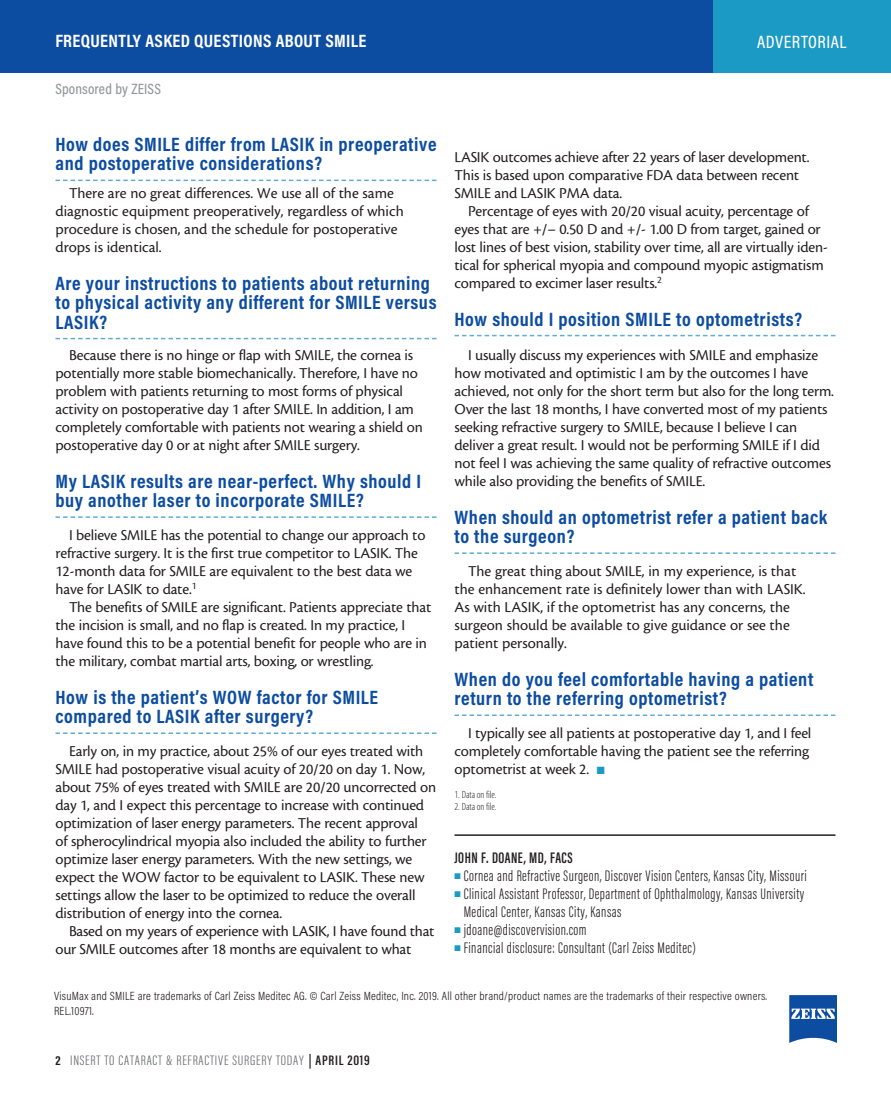
<style>
.page{position:relative;width:891px;height:1094px;background:#fff}
.page>*{position:absolute;margin:0;border:0;box-sizing:border-box;transform-origin:0 0}
.subhead{font:700 19.5px/19.5px "Acumin Pro Cond";letter-spacing:.03em;color:#0d4da1}
.Supp_Headline{font:700 18px "Acumin Pro Cond";letter-spacing:.02em;color:#fff}
.Supp_Headline-2{font:500 18px "Acumin Pro Cond";letter-spacing:.03em;color:#fff}
.body{font:15.75px/18px "Cronos MM 408 10";letter-spacing:-.01em;color:#231f20}
.bio_info{font:300 15.75px/18px "Acumin Pro Extra Cond";letter-spacing:.03em;color:#231f20}
.bio_name{font:600 15.75px "Acumin Pro Extra Cond";letter-spacing:.03em;color:#231f20}
.Supp_Byline{font:500 15px "Acumin Pro Cond";letter-spacing:.01em;color:#939598}
.t1{font:300 14.1px "Acumin Pro Extra Cond";letter-spacing:.05em;color:#6c6d70;scale:1.11 1}
.body-2{font:300 12px/15px "Acumin Pro Cond";letter-spacing:.02em;color:#231f20}
.footnote{font:10.5px "Myriad MM 215 300";color:#231f20}
.s1{color:#1a9ac5}
.s2{font-weight:700;font-size:13.35px;color:#231f20}
.s3{font-weight:600;color:#231f20}
</style>
<div class="page">
<div style="left:713px;top:0;width:178px;height:72px;background:#1a9ac5"></div>
<div style="left:0;top:0;width:713px;height:72px;background:#0d4da1"></div>
<svg style="left:56px;top:180px;width:380px;height:1px"></svg>
<svg style="left:56px;top:338px;width:380px;height:1px"></svg>
<svg style="left:56px;top:516px;width:380px;height:2px"></svg>
<svg style="left:56px;top:732px;width:380px;height:2px"></svg>
<svg style="left:454px;top:335px;width:382px;height:1px"></svg>
<svg style="left:454px;top:552px;width:382px;height:2px"></svg>
<svg style="left:454px;top:714px;width:382px;height:2px"></svg>
<hr style="left:454px;top:834px;width:382px;height:2px;background:#231f20">
<svg style="left:789px;top:995px;width:48px;height:47px"></svg>
<p class="Supp_Headline" style="left:55px;top:29px;width:313px">FREQUENTLY ASKED QUESTIONS ABOUT SMILE</p>
<p class="Supp_Headline-2" style="left:757px;top:30px;width:91px">ADVERTORIAL</p>
<p class="Supp_Byline" style="left:56px;top:79px;width:107px">Sponsored by ZEISS</p>
<p class="subhead" style="left:56px;top:134px;width:383px">How does SMILE differ from LASIK in preoperative and postoperative considerations?</p>
<p class="body" style="left:56px;top:184px;width:350px;text-indent:14px">There are no great differences. We use all of the same diagnostic equipment preoperatively, regardless of which procedure is chosen, and the schedule for postoperative drops is identical.</p>
<p class="subhead" style="left:56px;top:272px;width:383px">Are your instructions to patients about returning to physical activity any different for SMILE versus<br>LASIK?</p>
<p class="body" style="left:56px;top:346px;width:369px;text-indent:14px">Because there is no hinge or flap with SMILE, the cornea is potentially more stable biomechanically. Therefore, I have no problem with patients returning to most forms of physical activity on postoperative day 1 after SMILE. In addition, I am completely comfortable with patients not wearing a shield on postoperative day 0 or at night after SMILE surgery.</p>
<p class="subhead" style="left:56px;top:470px;width:367px">My LASIK results are near-perfect. Why should I buy another laser to incorporate SMILE?</p>
<p class="body" style="left:56px;top:526px;width:371px;text-indent:14px">I believe SMILE has the potential to change our approach to refractive surgery. It is the first true competitor to LASIK. The 12-month data for SMILE are equivalent to the best data we have for LASIK to date.<sup>1</sup></p>
<p class="body" style="left:56px;top:598px;width:377px;text-indent:14px">The benefits of SMILE are significant. Patients appreciate that the incision is small, and no flap is created. In my practice, I have found this to be a potential benefit for people who are in the military, combat martial arts, boxing, or wrestling.</p>
<p class="subhead" style="left:56px;top:686px;width:324px">How is the patient’s WOW factor for SMILE compared to LASIK after surgery?</p>
<p class="body" style="left:56px;top:742px;width:382px;text-indent:14px">Early on, in my practice, about 25% of our eyes treated with SMILE had postoperative visual acuity of 20/20 on day 1. Now, about 75% of eyes treated with SMILE are 20/20 uncorrected on day 1, and I expect this percentage to increase with continued optimization of laser energy parameters. The recent approval<br>of spherocylindrical myopia also included the ability to further optimize laser energy parameters. With the new settings, we expect the WOW factor to be equivalent to LASIK. These new settings allow the laser to be optimized to reduce the overall distribution of energy into the cornea.</p>
<p class="body" style="left:56px;top:922px;width:381px;text-indent:14px">Based on my years of experience with LASIK, I have found that our SMILE outcomes after 18 months are equivalent to what</p>
<p class="body" style="left:454px;top:148px;width:357px">LASIK outcomes achieve after 22 years of laser development.<br>This is based upon comparative FDA data between recent<br>SMILE and LASIK PMA data.</p>
<p class="body" style="left:454px;top:202px;width:375px;text-indent:14px">Percentage of eyes with 20/20 visual acuity, percentage of eyes that are +/– 0.50 D and +/- 1.00 D from target, gained or lost lines of best vision, stability over time, all are virtually iden&shy;tical for spherical myopia and compound myopic astigmatism compared to excimer laser results.<sup>2</sup></p>
<p class="subhead" style="left:454px;top:308px;width:349px">How should I position SMILE to optometrists?</p>
<p class="body" style="left:454px;top:346px;width:381px;text-indent:14px">I usually discuss my experiences with SMILE and emphasize how motivated and optimistic I am by the outcomes I have achieved, not only for the short term but also for the long term.<br>Over the last 18 months, I have converted most of my patients seeking refractive surgery to SMILE, because I believe I can deliver a great result. I would not be performing SMILE if I did not feel I was achieving the same quality of refractive outcomes while also providing the benefits of SMILE.</p>
<p class="subhead" style="left:454px;top:506px;width:374px">When should an optometrist refer a patient back to the surgeon?</p>
<p class="body" style="left:454px;top:562px;width:353px;text-indent:14px">The great thing about SMILE, in my experience, is that the enhancement rate is definitely lower than with LASIK.<br>As with LASIK, if the optometrist has any concerns, the surgeon should be available to give guidance or see the patient personally.</p>
<p class="subhead" style="left:454px;top:668px;width:360px">When do you feel comfortable having a patient return to the referring optometrist?</p>
<p class="body" style="left:454px;top:724px;width:358px;text-indent:14px">I typically see all patients at postoperative day 1, and I feel completely comfortable having the patient see the referring optometrist at week 2. <span class="s1">■</span></p>
<p class="footnote" style="left:454px;top:789px;width:44px">1. Data on file.</p>
<p class="footnote" style="left:454px;top:801px;width:44px">2. Data on file.</p>
<p class="bio_name" style="left:454px;top:848px;width:120px">JOHN F. DOANE, MD, FACS</p>
<p class="bio_info" style="left:454px;top:866px;width:354px"><span class="s1">■</span> Cornea and Refractive Surgeon, Discover Vision Centers, Kansas City, Missouri</p>
<p class="bio_info" style="left:464px;top:884px;width:342px;text-indent:-9px"><span class="s1">■</span> Clinical Assistant Professor, Department of Ophthalmology, Kansas University<br>Medical Center, Kansas City, Kansas</p>
<p class="bio_info" style="left:454px;top:920px;width:134px"><span class="s1">■</span> jdoane@discovervision.com</p>
<p class="bio_info" style="left:454px;top:938px;width:243px"><span class="s1">■</span> Financial disclosure: Consultant (Carl Zeiss Meditec)</p>
<p class="body-2" style="left:54px;top:988px;width:715px">VisuMax and SMILE are trademarks of Carl Zeiss Meditec AG. © Carl Zeiss Meditec, Inc. 2019. All other brand/product names are the trademarks of their respective owners.<br>REL.10971.</p>
<p class="t1" style="left:56px;top:1051px;width:285px"><span class="s2">2</span> INSERT TO CATARACT &amp; REFRACTIVE SURGERY TODAY <span class="s3">| APRIL 2019</span></p>
</div>
